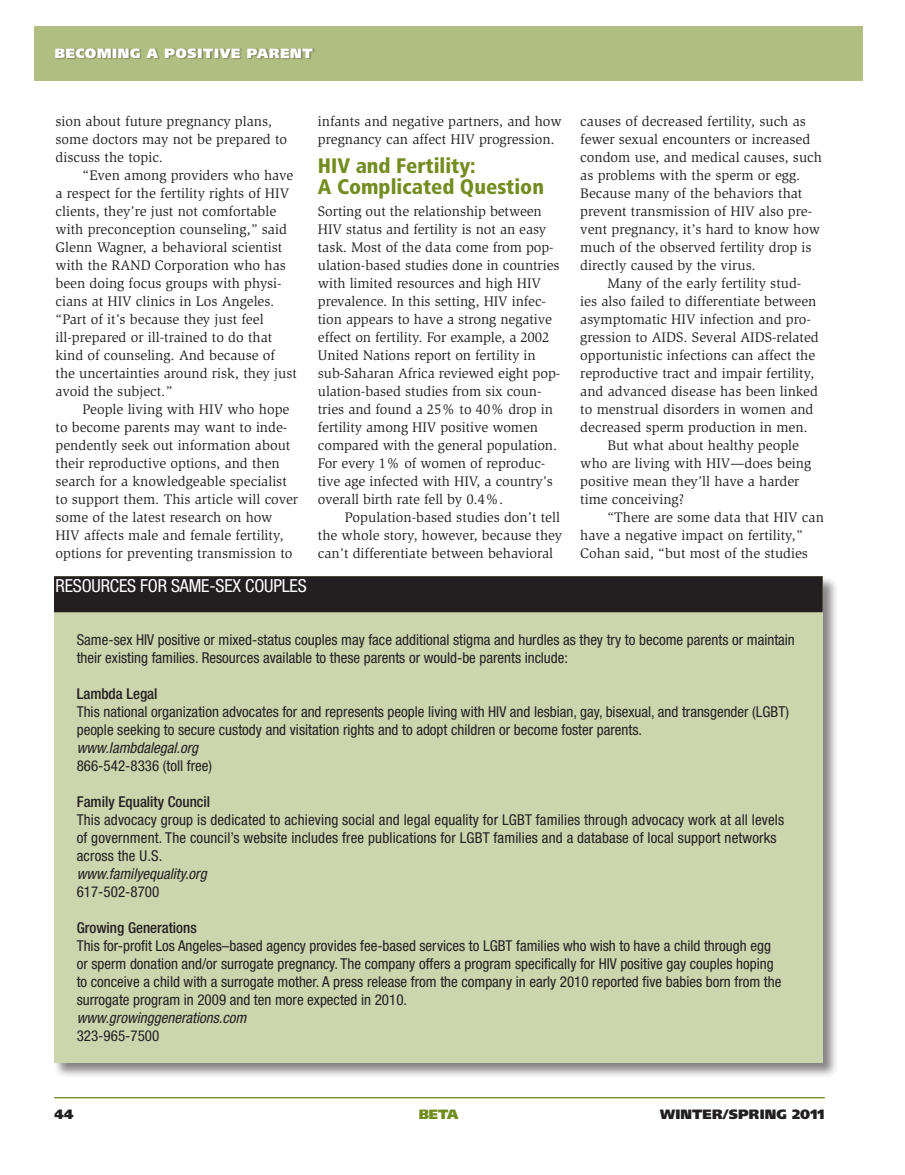
<style>
.page{position:relative;width:905px;height:1175px;background:#fff}
.page>*{position:absolute;margin:0;border:0;box-sizing:border-box;transform-origin:0 0}
.Feature_2_Header_2_l{font:900 condensed 21px/21px "Frutiger";color:#738c1f}
.DW_Sidebar_w_black_b{font:condensed 18px "Helvetica Neue";letter-spacing:-.01em;color:#fff}
.Style-1{font:condensed 15px/18px "Helvetica Neue";color:#231f20}
.Style-1-2{font:italic condensed 15px "Helvetica Neue";color:#231f20}
.Style-1-3{font:500 condensed 15px "Helvetica Neue";color:#231f20}
.Main_Body_Text{font:14.25px/18px "Slimbach";color:#231f20}
.Main_Body_Text_1st_p{font:14.25px/18px "Slimbach";letter-spacing:-.005em;color:#231f20}
.t1{font:900 13.5px "Frutiger";letter-spacing:.05em;color:#fff}
.t2{font:900 13.5px "Frutiger";letter-spacing:.01em;color:#231f20}
.t3{font:900 13.5px "Frutiger";color:#738c1f}
</style>
<div class="page">
<div style="left:34px;top:27px;width:828px;height:54px;background:#b1be82"></div>
<div style="left:55px;top:48px;width:260px;height:13px;background:#231f20;opacity:.4"></div>
<hr style="left:54px;top:1097px;width:770px;height:1px;background:#738c1f">
<div style="left:53px;top:575px;width:785px;height:503px;background:#231f20;opacity:.55"></div>
<div style="left:54px;top:576px;width:768px;height:486px;background:#ccd5ad"></div>
<div style="left:55px;top:577px;width:767px;height:34px;background:#231f20"></div>
<div style="left:54px;top:576px;width:768px;height:36px;border:2px solid #231f20"></div>
<p class="t1" style="left:55px;top:45px;width:259px">BECOMING A POSITIVE PARENT</p>
<p class="Main_Body_Text" style="left:56px;top:113px;width:233px">sion about future pregnancy plans, some doctors may not be prepared to discuss the topic.</p>
<p class="Main_Body_Text" style="left:56px;top:167px;width:243px;text-indent:27px">“Even among providers who have a respect for the fertility rights of HIV clients, they’re just not comfortable with preconception counseling,” said Glenn Wagner, a behavioral scientist with the RAND Corporation who has been doing focus groups with physi&shy;cians at HIV clinics in Los Angeles. “Part of it’s because they just feel ill-prepared or ill-trained to do that kind of counseling. And because of the uncertainties around risk, they just avoid the subject.”</p>
<p class="Main_Body_Text" style="left:56px;top:401px;width:244px;text-indent:27px">People living with HIV who hope to become parents may want to inde&shy;pendently seek out information about their reproductive options, and then search for a knowledgeable specialist to support them. This article will cover some of the latest research on how HIV affects male and female fertility, options for preventing transmission to</p>
<p class="DW_Sidebar_w_black_b" style="left:56px;top:575px;width:253px">RESOURCES FOR SAME-SEX COUPLES</p>
<p class="Main_Body_Text" style="left:318px;top:113px;width:245px">infants and negative partners, and how pregnancy can affect HIV progression.</p>
<p class="Feature_2_Header_2_l" style="left:318px;top:155px;width:228px">HIV and Fertility:<br>A Complicated Question</p>
<p class="Main_Body_Text_1st_p" style="left:318px;top:203px;width:244px">Sorting out the relationship between HIV status and fertility is not an easy task. Most of the data come from pop&shy;ulation-based studies done in countries with limited resources and high HIV prevalence. In this setting, HIV infec&shy;tion appears to have a strong negative effect on fertility. For example, a 2002<br>United Nations report on fertility in sub-Saharan Africa reviewed eight pop&shy;ulation-based studies from six coun&shy;tries and found a 25% to 40% drop in fertility among HIV positive women compared with the general population.<br>For every 1% of women of reproduc&shy;tive age infected with HIV, a country’s overall birth rate fell by 0.4%.</p>
<p class="Main_Body_Text" style="left:318px;top:509px;width:246px;text-indent:27px">Population-based studies don’t tell the whole story, however, because they can’t differentiate between behavioral</p>
<p class="Main_Body_Text" style="left:580px;top:113px;width:243px">causes of decreased fertility, such as fewer sexual encounters or increased condom use, and medical causes, such as problems with the sperm or egg.<br>Because many of the behaviors that prevent transmission of HIV also pre&shy;vent pregnancy, it’s hard to know how much of the observed fertility drop is directly caused by the virus.</p>
<p class="Main_Body_Text" style="left:580px;top:275px;width:240px;text-indent:27px">Many of the early fertility stud&shy;ies also failed to differentiate between asymptomatic HIV infection and pro&shy;gression to AIDS. Several AIDS-related opportunistic infections can affect the reproductive tract and impair fertility, and advanced disease has been linked to menstrual disorders in women and decreased sperm production in men.</p>
<p class="Main_Body_Text" style="left:580px;top:437px;width:232px;text-indent:27px">But what about healthy people who are living with HIV—does being positive mean they’ll have a harder time conceiving?</p>
<p class="Main_Body_Text" style="left:580px;top:509px;width:245px;text-indent:27px">“There are some data that HIV can have a negative impact on fertility,”<br>Cohan said, “but most of the studies</p>
<p class="Style-1" style="left:77px;top:630px;width:719px">Same-sex HIV positive or mixed-status couples may face additional stigma and hurdles as they try to become parents or maintain their existing families. Resources available to these parents or would-be parents include:</p>
<p class="Style-1-3" style="left:77px;top:685px;width:82px">Lambda Legal</p>
<p class="Style-1" style="left:77px;top:702px;width:713px">This national organization advocates for and represents people living with HIV and lesbian, gay, bisexual, and transgender (LGBT) people seeking to secure custody and visitation rights and to adopt children or become foster parents.</p>
<p class="Style-1-2" style="left:77px;top:739px;width:123px">www.lambdalegal.org</p>
<p class="Style-1" style="left:77px;top:756px;width:137px">866-542-8336 (toll free)</p>
<p class="Style-1-3" style="left:77px;top:793px;width:135px">Family Equality Council</p>
<p class="Style-1" style="left:77px;top:810px;width:709px">This advocacy group is dedicated to achieving social and legal equality for LGBT families through advocacy work at all levels of government. The council’s website includes free publications for LGBT families and a database of local support networks across the U.S.</p>
<p class="Style-1-2" style="left:77px;top:865px;width:131px">www.familyequality.org</p>
<p class="Style-1" style="left:77px;top:882px;width:84px">617-502-8700</p>
<p class="Style-1-3" style="left:77px;top:919px;width:122px">Growing Generations</p>
<p class="Style-1" style="left:77px;top:936px;width:706px">This for-profit Los Angeles–based agency provides fee-based services to LGBT families who wish to have a child through egg or sperm donation and/or surrogate pregnancy. The company offers a program specifically for HIV positive gay couples hoping to conceive a child with a surrogate mother. A press release from the company in early 2010 reported five babies born from the surrogate program in 2009 and ten more expected in 2010.</p>
<p class="Style-1-2" style="left:77px;top:1009px;width:171px">www.growinggenerations.com</p>
<p class="Style-1" style="left:77px;top:1026px;width:84px">323-965-7500</p>
<p class="t2" style="left:54px;top:1106px;width:21px">44</p>
<p class="t3" style="left:419px;top:1106px;width:41px">BETA</p>
<p class="t2" style="left:660px;top:1106px;width:166px">WINTER/SPRING 2011</p>
</div>
